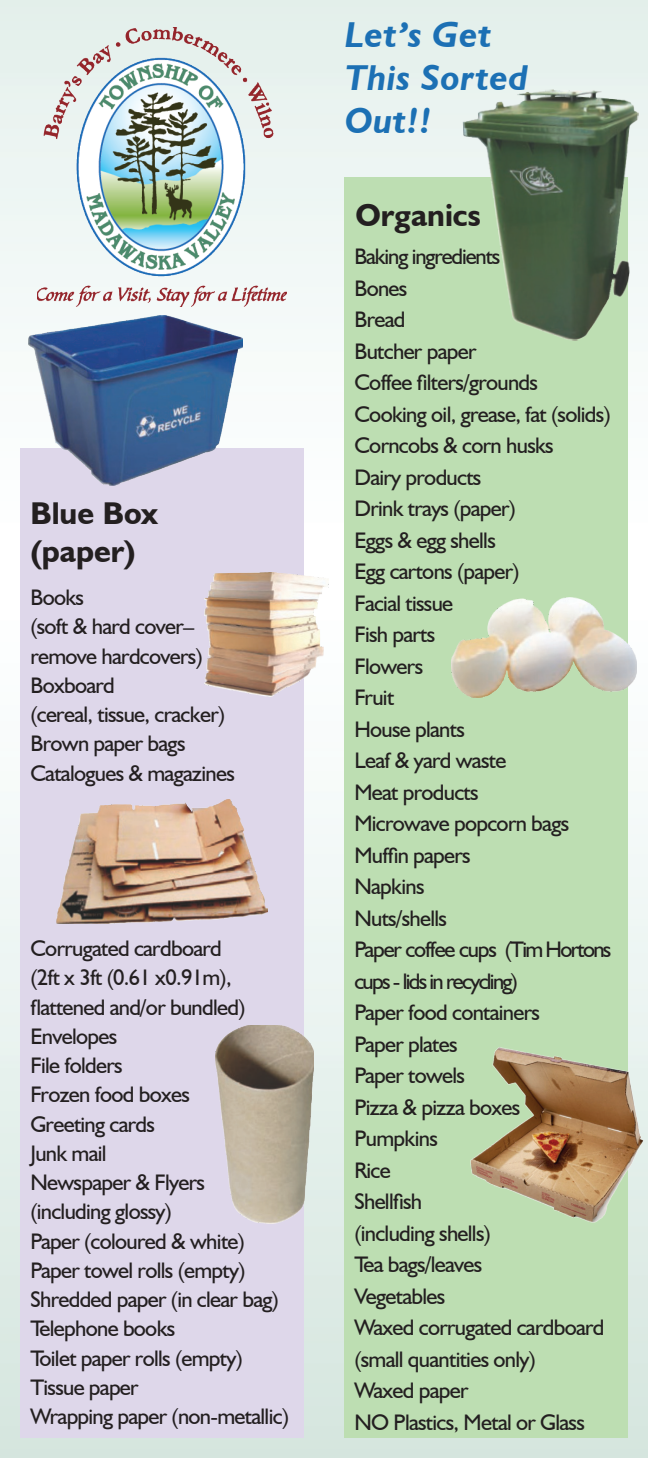
<style>
.page{position:relative;width:648px;height:1458px;background:#fff}
.page>*{position:absolute;margin:0;border:0;box-sizing:border-box;transform-origin:0 0}
.t1{font:italic 700 36px/43.2px "Humanist 521 BT";letter-spacing:.02em;color:#1c70b4}
.t2{font:700 31.5px/37.8px "Humanist 521 BT";color:#231f20}
.t3{font:22.5px/31.5px "Humanist 521 BT";letter-spacing:-.03em;color:#231f20}
</style>
<div class="page">
<img style="left:0;top:0;width:648px;height:1458px">
<div style="left:20px;top:448px;width:284px;height:990px;background:#ded7ea"></div>
<div style="left:344px;top:177px;width:284px;height:1261px;background:#bddeb2"></div>
<img style="left:57px;top:799px;width:210px;height:124px">
<img style="left:205px;top:573px;width:124px;height:123px">
<img style="left:28px;top:316px;width:214px;height:169px">
<img style="left:215px;top:1025px;width:98px;height:199px">
<img style="left:470px;top:1025px;width:178px;height:210px">
<img style="left:451px;top:598px;width:185px;height:99px">
<img style="left:462px;top:87px;width:185px;height:257px">
<img style="left:38px;top:28px;width:248px;height:278px">
<h2 class="t2" style="left:30px;top:494px;width:129px">Blue Box (paper)</h2>
<p class="t3" style="left:30px;top:582px;width:206px;line-height:29.2px">Books<br>(soft &amp; hard cover– remove hardcovers)<br>Boxboard<br>(cereal, tissue, cracker)<br>Brown paper bags<br>Catalogues &amp; magazines</p>
<p class="t3" style="left:30px;top:933px;width:260px;line-height:29.2px">Corrugated cardboard<br>(2ft x 3ft (0.61 x0.91m), flattened and/or bundled)<br>Envelopes<br>File folders<br>Frozen food boxes<br>Greeting cards<br>Junk mail<br>Newspaper &amp; Flyers (including glossy)<br>Paper (coloured &amp; white)<br>Paper towel rolls (empty)<br>Shredded paper (in clear bag)<br>Telephone books<br>Toilet paper rolls (empty)<br>Tissue paper<br>Wrapping paper (non-metallic)</p>
<h1 class="t1" style="left:345px;top:12px;width:184px">Let’s Get<br>This Sorted<br>Out!!</h1>
<h2 class="t2" style="left:356px;top:196px;width:127px">Organics</h2>
<p class="t3" style="left:354px;top:240px;width:259px">Baking ingredients<br>Bones<br>Bread<br>Butcher paper<br>Coffee filters/grounds<br>Cooking oil, grease, fat (solids)<br>Corncobs &amp; corn husks<br>Dairy products<br>Drink trays (paper)<br>Eggs &amp; egg shells<br>Egg cartons (paper)<br>Facial tissue<br>Fish parts<br>Flowers<br>Fruit<br>House plants<br>Leaf &amp; yard waste<br>Meat products<br>Microwave popcorn bags<br>Muffin papers<br>Napkins<br>Nuts/shells<br>Paper coffee cups (Tim Hortons cups - lids in recycling)<br>Paper food containers<br>Paper plates<br>Paper towels<br>Pizza &amp; pizza boxes<br>Pumpkins<br>Rice<br>Shellfish<br>(including shells)<br>Tea bags/leaves<br>Vegetables<br>Waxed corrugated cardboard (small quantities only)<br>Waxed paper<br>NO Plastics, Metal or Glass</p>
</div>
